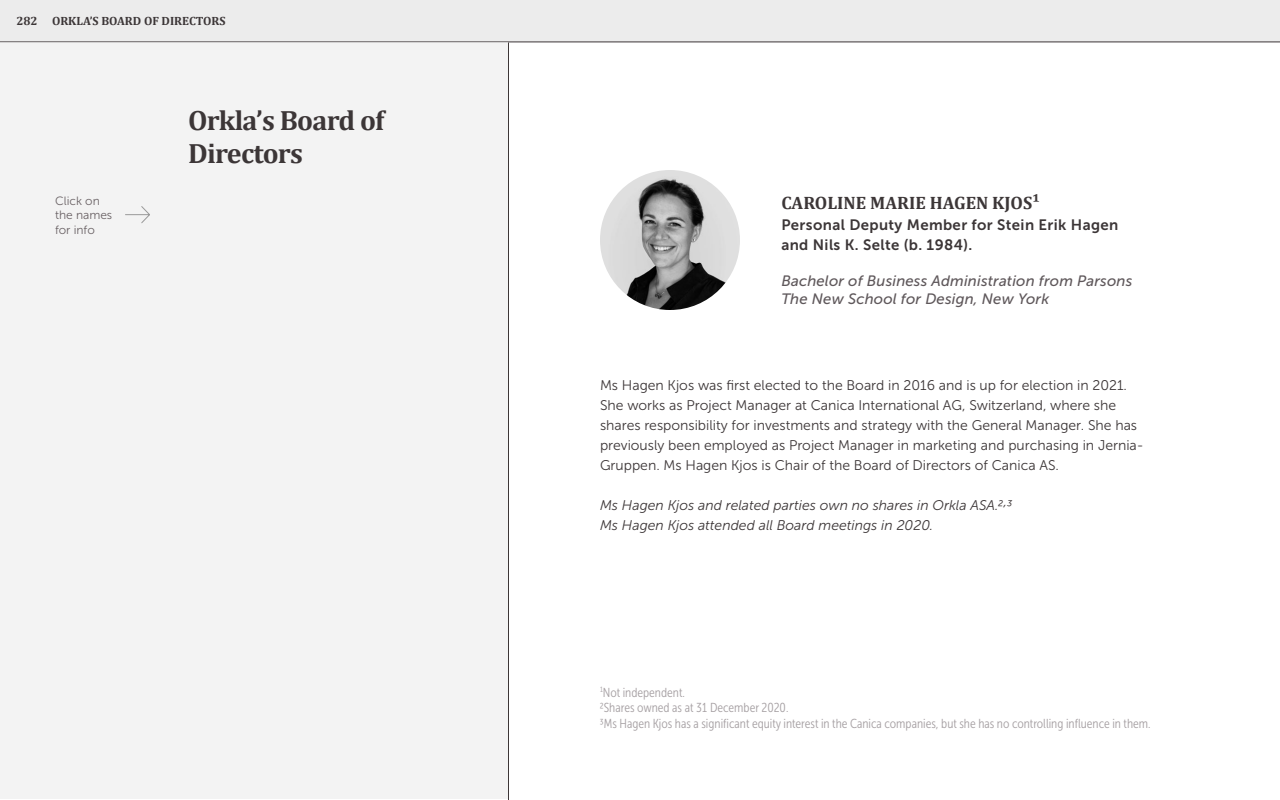
<style>
.page{position:relative;width:1280px;height:800px;background:#fff}
.page>*{position:absolute;margin:0;border:0;box-sizing:border-box;transform-origin:0 0}
.t1{font:700 28px/33.6px "Cambria";letter-spacing:-.025em;color:#3c3637}
.t2{font:700 18px "Cambria";color:#3c3637}
.t3{font:italic 15px/18px "Museo Sans 500";letter-spacing:.01em;color:#5f585b}
.t4{font:15px/20px "Museo Sans 700";letter-spacing:.025em;color:#3c3637}
.t5{font:14px/20px "Museo Sans 300";color:#3c3637}
.t6{font:italic 14px/20px "Museo Sans 300";color:#3c3637}
.t7{font:13px/15.6px "Museo Sans Cond 300";color:#a6a0a3}
.t8{font:700 12px "Cambria";color:#3c3637}
.t9{font:12px/14.4px "Museo Sans 300";color:#6a6265}
</style>
<div class="page">
<div style="left:0;top:0;width:1280px;height:42px;background:#ececec"></div>
<img style="left:600px;top:170px;width:140px;height:140px;border-radius:70px">
<div style="left:0;top:42px;width:509px;height:757px;background:#f3f3f3"></div>
<svg style="left:125px;top:206px;width:25px;height:18px"></svg>
<hr style="left:508px;top:42px;width:1px;height:758px;background:#3c3637">
<p class="t8" style="left:16px;top:12px;width:23px">282</p>
<p class="t8" style="left:52px;top:12px;width:175px">ORKLA’S BOARD OF DIRECTORS</p>
<p class="t9" style="left:55px;top:193px;width:59px">Click on the names for info</p>
<h1 class="t1" style="left:188px;top:103px;width:198px">Orkla’s Board of<br>Directors</h1>
<p class="t2" style="left:781px;top:190px;width:260px">CAROLINE MARIE HAGEN KJOS¹</p>
<p class="t4" style="left:781px;top:215px;width:339px">Personal Deputy Member for Stein Erik Hagen and Nils K. Selte (b. 1984).</p>
<p class="t3" style="left:781px;top:272px;width:353px">Bachelor of Business Administration from Parsons<br>The New School for Design, New York</p>
<p class="t5" style="left:600px;top:375px;width:545px">Ms Hagen Kjos was first elected to the Board in 2016 and is up for election in 2021.<br>She works as Project Manager at Canica International AG, Switzerland, where she shares responsibility for investments and strategy with the General Manager. She has previously been employed as Project Manager in marketing and purchasing in Jernia-Gruppen. Ms Hagen Kjos is Chair of the Board of Directors of Canica AS.</p>
<p class="t6" style="left:600px;top:495px;width:414px">Ms Hagen Kjos and related parties own no shares in Orkla ASA.2,3<br>Ms Hagen Kjos attended all Board meetings in 2020.</p>
<p class="t7" style="left:600px;top:685px;width:552px"><sup>1</sup>Not independent.<br>2Shares owned as at 31 December 2020.<br>3Ms Hagen Kjos has a significant equity interest in the Canica companies, but she has no controlling influence in them.</p>
</div>
